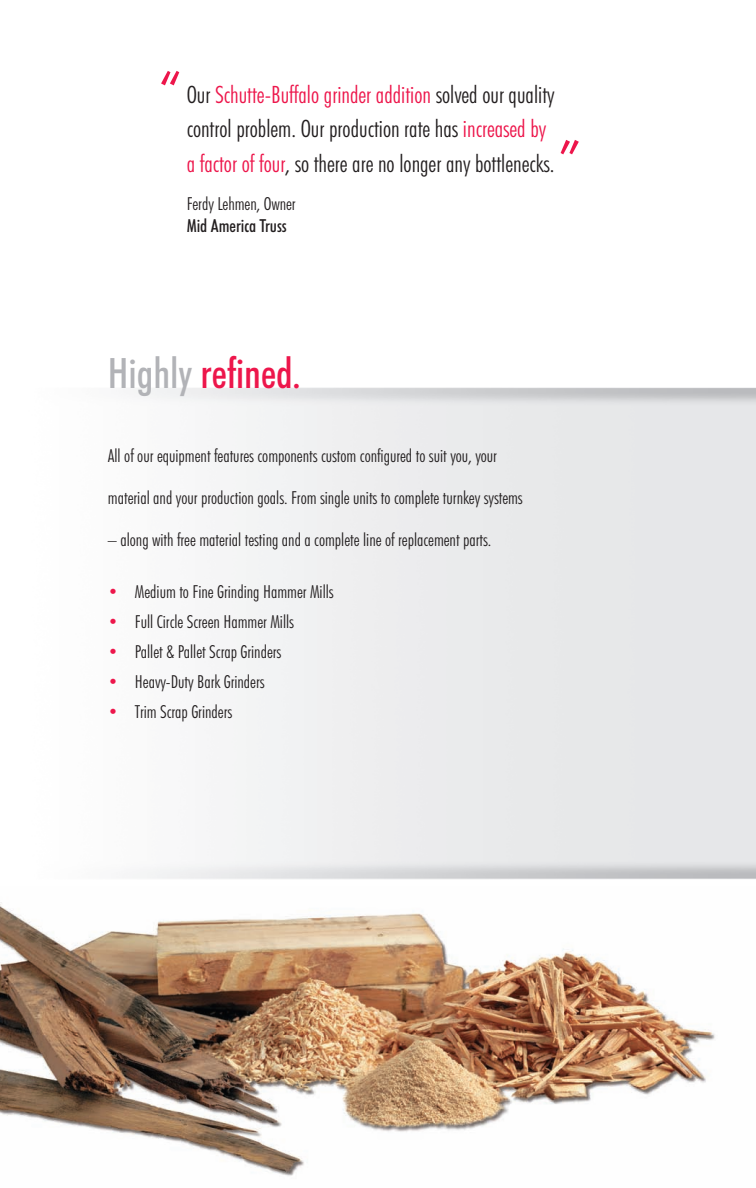
<style>
.page{position:relative;width:756px;height:1188px;background:#fff}
.page>*{position:absolute;margin:0;border:0;box-sizing:border-box;transform-origin:0 0}
.t1{font:300 condensed 61.5px "Futura BT";color:#ed164b}
.t2{font:500 condensed 42px "Futura BT";color:#ed164b}
.t3{font:300 condensed 24px/34.5px "Futura BT";color:#231f20}
.t4{font:300 condensed 18px "Futura BT";color:#231f20}
.t5{font:500 condensed 18px "Futura BT";color:#231f20}
.s1{color:#ed164b}
.s2{color:#b2b3b7}
</style>
<div class="page">
<img style="left:0;top:902px;width:715px;height:274px">
<h1 class="t1" style="left:160px;top:56px;width:22px">“</h1>
<h3 class="t3" style="left:187px;top:77px;width:369px">Our <span class="s1">Schutte-Buffalo grinder addition</span> solved our quality control problem. Our production rate has <span class="s1">increased by a factor of four</span>, so there are no longer any bottlenecks.</h3>
<h1 class="t1" style="left:559px;top:125px;width:22px">”</h1>
<p class="t4" style="left:187px;top:193px;width:110px">Ferdy Lehmen, Owner</p>
<p class="t5" style="left:187px;top:214px;width:102px">Mid America Truss</p>
<h2 class="t2" style="left:108px;top:348px;width:194px"><span class="s2">Highly</span> refined.</h2>
<p class="t4" style="left:108px;top:445px;width:391px">All of our equipment features components custom configured to suit you, your</p>
<p class="t4" style="left:108px;top:487px;width:416px">material and your production goals. From single units to complete turnkey systems</p>
<p class="t4" style="left:108px;top:529px;width:385px">– along with free material testing and a complete line of replacement parts.</p>
<p class="t4" style="left:108px;top:581px;width:227px"><span class="s1">•</span> Medium to Fine Grinding Hammer Mills</p>
<p class="t4" style="left:108px;top:611px;width:188px"><span class="s1">•</span> Full Circle Screen Hammer Mills</p>
<p class="t4" style="left:108px;top:641px;width:175px"><span class="s1">•</span> Pallet &amp; Pallet Scrap Grinders</p>
<p class="t4" style="left:108px;top:671px;width:158px"><span class="s1">•</span> Heavy-Duty Bark Grinders</p>
<p class="t4" style="left:108px;top:701px;width:126px"><span class="s1">•</span> Trim Scrap Grinders</p>
</div>
